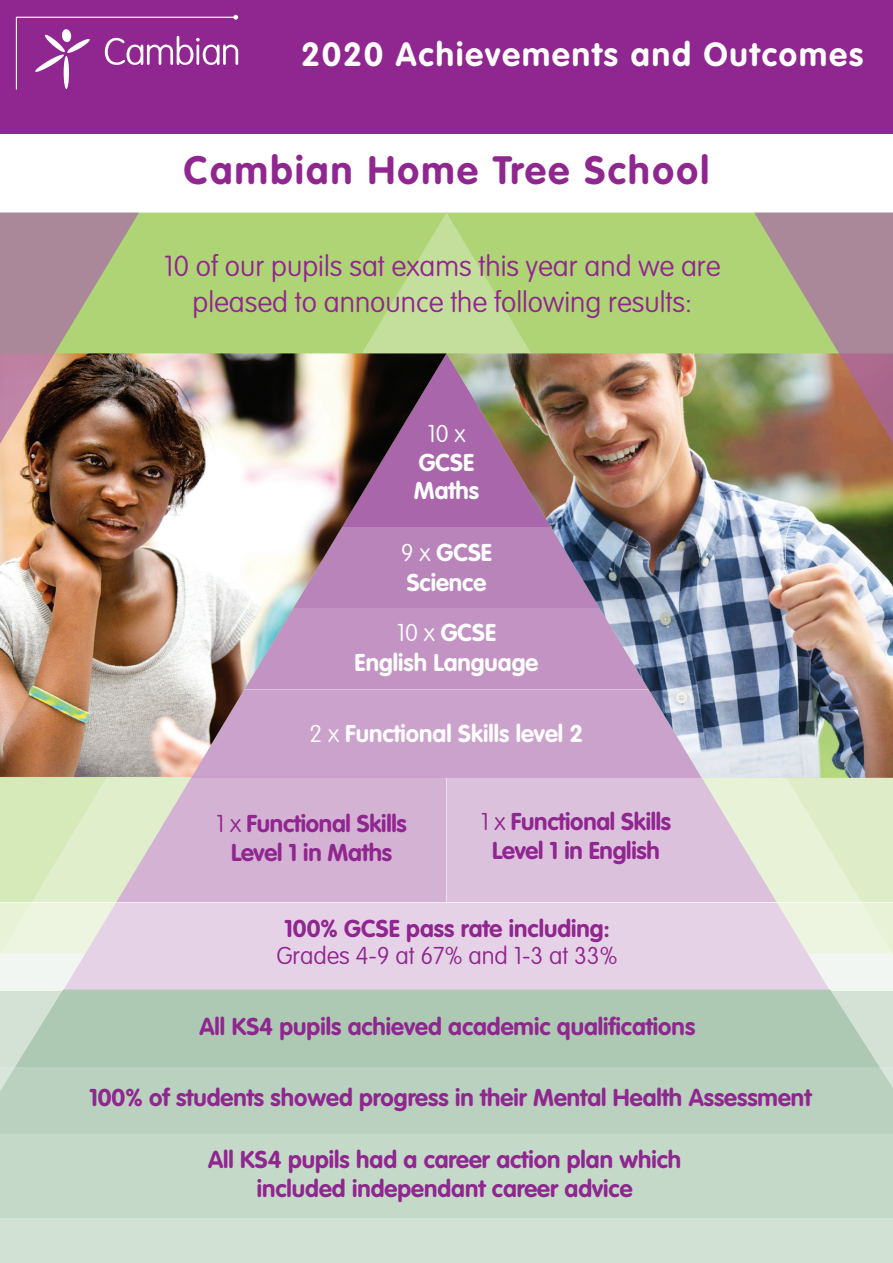
<style>
.page{position:relative;width:893px;height:1263px;background:#fff}
.page>*{position:absolute;margin:0;border:0;box-sizing:border-box;transform-origin:0 0}
.t1{font:700 39px "VAG Rounded Std";letter-spacing:.06em;color:#90268f}
.t2{font:700 33px "VAG Rounded Std";letter-spacing:.06em;color:#fff}
.t3{font:100 28.5px/36px "VAG Rounded Std";color:#90268f;text-align:center}
.t4{font:700 24px "VAG Rounded Std";color:#90268f}
.t5{font:700 24px "VAG Rounded Std";color:#fff}
.t6{font:100 24px "VAG Rounded Std";color:#90268f}
.t7{font:100 24px "VAG Rounded Std";color:#fff}
.s1{font-weight:100}
</style>
<div class="page">
<svg style="left:446px;top:213px;width:308px;height:140px;background:#b1d57a"></svg>
<svg style="left:139px;top:213px;width:307px;height:140px;background:#b1d57a"></svg>
<svg style="left:0;top:778px;width:446px;height:124px;background:#d6c5ce"></svg>
<svg style="left:446px;top:778px;width:447px;height:124px;background:#ded1d8"></svg>
<div style="left:0;top:0;width:893px;height:134px;background:#90268f"></div>
<svg style="left:16px;top:15px;width:222px;height:75px"></svg>
<svg style="left:0;top:902px;width:893px;height:87px;background:#e7d9e6"></svg>
<svg style="left:0;top:989px;width:893px;height:78px;background:#b0cbb6"></svg>
<div style="left:0;top:1067px;width:893px;height:67px;background:#b9d1be"></div>
<div style="left:0;top:1134px;width:893px;height:84px;background:#c5d9c9"></div>
<div style="left:0;top:1218px;width:893px;height:45px;background:#d1e1d4"></div>
<img style="left:0;top:353px;width:893px;height:425px">
<img style="left:0;top:213px;width:139px;height:400px">
<img style="left:754px;top:213px;width:139px;height:386px">
<p class="t2" style="left:301px;top:35px;width:563px">2020 Achievements and Outcomes</p>
<p class="t1" style="left:184px;top:148px;width:527px">Cambian Home Tree School</p>
<p class="t3" style="left:164px;top:249px;width:558px">10 of our pupils sat exams this year and we are pleased to announce the following results:</p>
<p class="t7" style="left:427px;top:420px;width:40px">10 x</p>
<p class="t5" style="left:419px;top:448px;width:57px">GCSE</p>
<p class="t5" style="left:414px;top:477px;width:67px">Maths</p>
<p class="t5" style="left:401px;top:538px;width:93px"><span class="s1">9 x</span> GCSE</p>
<p class="t5" style="left:407px;top:568px;width:81px">Science</p>
<p class="t5" style="left:397px;top:618px;width:101px"><span class="s1">10 x</span> GCSE</p>
<p class="t5" style="left:355px;top:648px;width:185px">English Language</p>
<p class="t5" style="left:310px;top:720px;width:275px"><span class="s1">2 x</span> Functional Skills level 2</p>
<p class="t4" style="left:216px;top:809px;width:192px"><span class="s1">1 x</span> Functional Skills</p>
<p class="t4" style="left:231px;top:838px;width:162px">Level 1 in Maths</p>
<p class="t4" style="left:481px;top:808px;width:192px"><span class="s1">1 x</span> Functional Skills</p>
<p class="t4" style="left:492px;top:836px;width:169px">Level 1 in English</p>
<p class="t4" style="left:284px;top:914px;width:327px">100% GCSE pass rate including:</p>
<p class="t6" style="left:276px;top:942px;width:343px">Grades 4-9 at 67% and 1-3 at 33%</p>
<p class="t4" style="left:199px;top:1013px;width:497px">All KS4 pupils achieved academic qualifications</p>
<p class="t4" style="left:89px;top:1084px;width:724px">100% of students showed progress in their Mental Health Assessment</p>
<p class="t4" style="left:208px;top:1146px;width:475px">All KS4 pupils had a career action plan which</p>
<p class="t4" style="left:257px;top:1175px;width:377px">included independant career advice</p>
</div>
